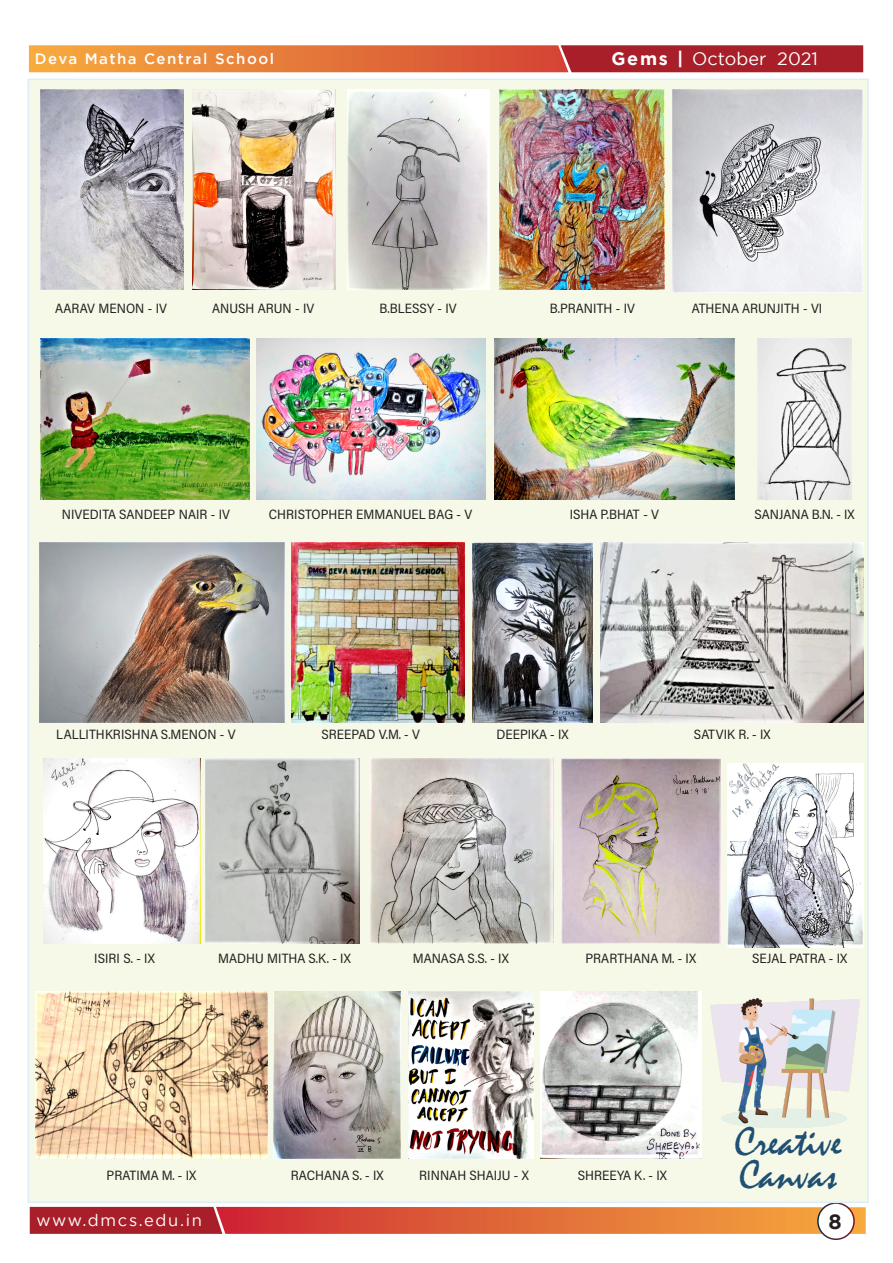
<style>
.page{position:relative;width:893px;height:1263px;background:#fff}
.page>*{position:absolute;margin:0;border:0;box-sizing:border-box;transform-origin:0 0}
.t1{font:42.15px "Mistral";color:#1f4f73}
.t2{font:700 21px "Gotham";color:#231f20}
.t3{font:18px "Gotham";color:#fff}
.t4{font:16.5px "Gotham";letter-spacing:.1em;color:#fff}
.t5{font:500 15px "Gotham";letter-spacing:.1em;color:#fff}
.t6{font:13.5px "Acumin Variable Concept";letter-spacing:.005em;color:#231f20}
.s1{font-weight:700}
</style>
<div class="page">
<svg style="left:29px;top:45px;width:834px;height:27px;background:#d05a36"></svg>
<svg style="left:818px;top:1203px;width:36px;height:36px"></svg>
<div style="left:817px;top:1202px;width:38px;height:38px;border:2px solid #fff;border-radius:50%"></div>
<svg style="left:30px;top:1207px;width:836px;height:27px;background:#d45e3e"></svg>
<div style="left:28px;top:79px;width:841px;height:1124px;background:#f6f9e7;border:2px solid #dbeef9"></div>
<img style="left:711px;top:998px;width:148px;height:129px">
<img style="left:40px;top:90px;width:144px;height:200px">
<img style="left:193px;top:90px;width:143px;height:200px">
<img style="left:347px;top:90px;width:142px;height:200px">
<img style="left:499px;top:90px;width:166px;height:200px">
<img style="left:40px;top:338px;width:209px;height:162px">
<img style="left:257px;top:338px;width:228px;height:162px">
<img style="left:494px;top:338px;width:241px;height:162px">
<img style="left:40px;top:542px;width:244px;height:180px">
<img style="left:291px;top:542px;width:173px;height:181px">
<img style="left:672px;top:90px;width:190px;height:202px">
<img style="left:472px;top:542px;width:121px;height:181px">
<img style="left:43px;top:759px;width:157px;height:184px">
<img style="left:206px;top:759px;width:153px;height:184px">
<img style="left:371px;top:759px;width:182px;height:184px">
<img style="left:561px;top:759px;width:159px;height:184px">
<img style="left:35px;top:991px;width:233px;height:167px">
<img style="left:274px;top:991px;width:127px;height:167px">
<img style="left:408px;top:991px;width:125px;height:167px">
<img style="left:757px;top:338px;width:95px;height:162px">
<img style="left:601px;top:542px;width:262px;height:180px">
<img style="left:728px;top:764px;width:135px;height:183px">
<img style="left:541px;top:991px;width:161px;height:167px">
<p class="t5" style="left:35px;top:50px;width:241px">Deva Matha Central School</p>
<h3 class="t3" style="left:611px;top:49px;width:208px"><span class="s1">Gems |</span> October 2021</h3>
<p class="t6" style="left:55px;top:299px;width:113px">AARAV MENON - IV</p>
<p class="t6" style="left:212px;top:299px;width:104px">ANUSH ARUN - IV</p>
<p class="t6" style="left:380px;top:299px;width:79px">B.BLESSY - IV</p>
<p class="t6" style="left:550px;top:299px;width:87px">B.PRANITH - IV</p>
<p class="t6" style="left:692px;top:299px;width:132px">ATHENA ARUNJITH - VI</p>
<p class="t6" style="left:62px;top:505px;width:170px">NIVEDITA SANDEEP NAIR - IV</p>
<p class="t6" style="left:269px;top:505px;width:205px">CHRISTOPHER EMMANUEL BAG - V</p>
<p class="t6" style="left:570px;top:505px;width:91px">ISHA P.BHAT - V</p>
<p class="t6" style="left:754px;top:505px;width:102px">SANJANA B.N. - IX</p>
<p class="t6" style="left:56px;top:725px;width:181px">LALLITHKRISHNA S.MENON - V</p>
<p class="t6" style="left:321px;top:725px;width:100px">SREEPAD V.M. - V</p>
<p class="t6" style="left:496px;top:725px;width:74px">DEEPIKA - IX</p>
<p class="t6" style="left:694px;top:725px;width:78px">SATVIK R. - IX</p>
<p class="t6" style="left:94px;top:949px;width:62px">ISIRI S. - IX</p>
<p class="t6" style="left:218px;top:949px;width:134px">MADHU MITHA S.K. - IX</p>
<p class="t6" style="left:413px;top:949px;width:98px">MANASA S.S. - IX</p>
<p class="t6" style="left:585px;top:949px;width:112px">PRARTHANA M. - IX</p>
<p class="t6" style="left:752px;top:949px;width:97px">SEJAL PATRA - IX</p>
<p class="t6" style="left:107px;top:1166px;width:91px">PRATIMA M. - IX</p>
<p class="t6" style="left:291px;top:1166px;width:95px">RACHANA S. - IX</p>
<p class="t6" style="left:419px;top:1166px;width:111px">RINNAH SHAIJU - X</p>
<p class="t6" style="left:578px;top:1166px;width:91px">SHREEYA K. - IX</p>
<p class="t1" style="left:735px;top:1116px;width:108px">Creative</p>
<p class="t1" style="left:739px;top:1149px;width:99px">Canvas</p>
<p class="t4" style="left:36px;top:1211px;width:167px">www.dmcs.edu.in</p>
<h2 class="t2" style="left:828px;top:1209px;width:15px">8</h2>
</div>
